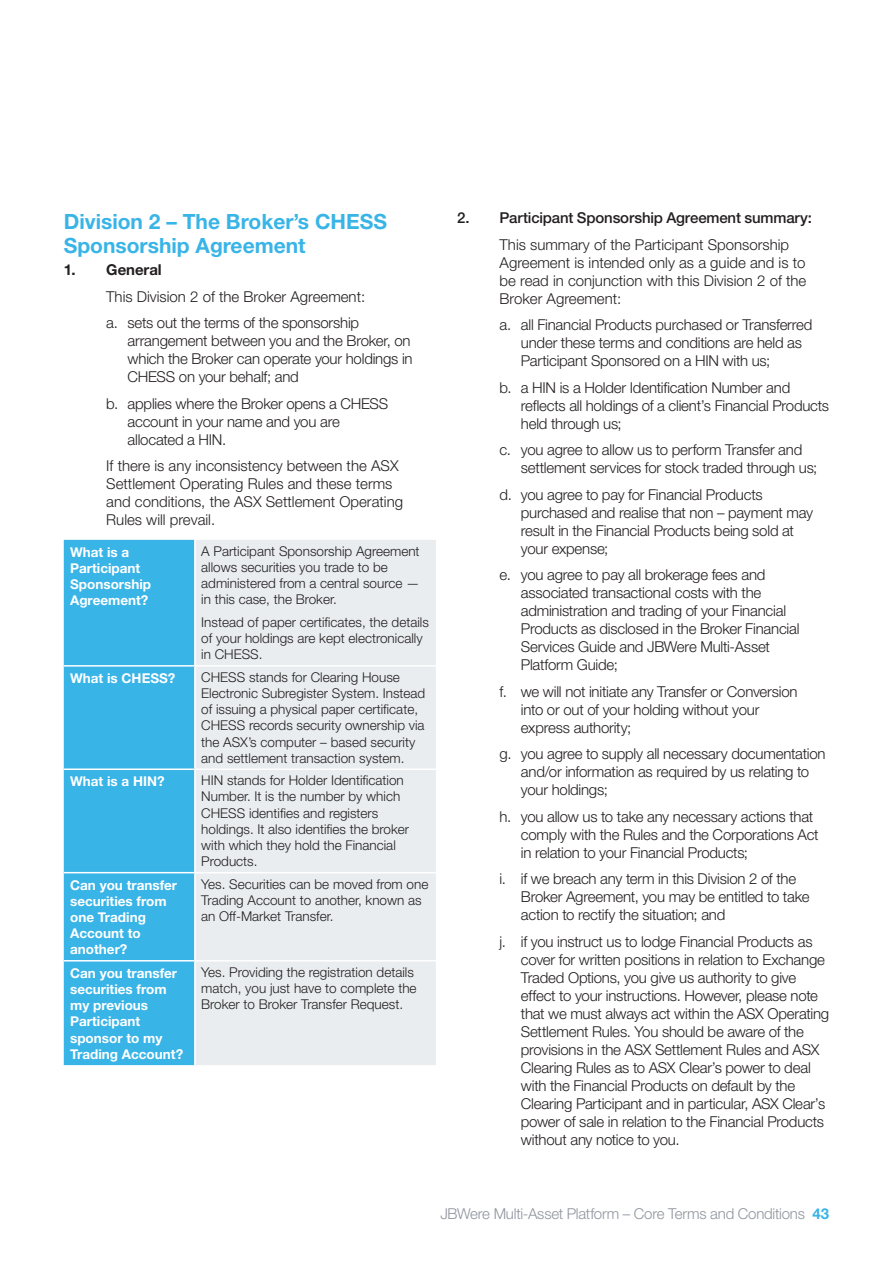
<style>
.page{position:relative;width:893px;height:1263px;background:#fff}
.page>*{position:absolute;margin:0;border:0;box-sizing:border-box;transform-origin:0 0}
._02D_-_Heading_2_Cya{font:700 21px/24px "Helvetica Neue";color:#39b4e7}
.Body_copy_indent{font:300 15px/18px "Helvetica Neue LT Pro";letter-spacing:-.015em;color:#231f20}
.t1{font:300 15px "Helvetica Neue LT Pro";letter-spacing:-.015em;color:#8f959d}
.t2{font:500 15px "Helvetica Neue LT Pro";letter-spacing:-.01em;color:#231f20}
.t3{font:700 15px "Helvetica Neue LT Pro";letter-spacing:-.005em;color:#231f20}
._14A_-_Table_Body_Te{font:300 13.5px/16.2px "Helvetica Neue LT Pro";color:#231f20}
._13C_-_Table_Heading{font:700 13.5px/16.2px "Helvetica Neue";color:#fff}
.s1{font-weight:700;color:#39b4e7}
</style>
<div class="page">
<div style="left:64px;top:540px;width:130px;height:525px;background:#39b4e7"></div>
<div style="left:196px;top:540px;width:240px;height:525px;background:#e9edf0"></div>
<hr style="left:64px;top:665px;width:131px;height:2px;background:#fff">
<hr style="left:195px;top:665px;width:241px;height:2px;background:#fff">
<hr style="left:64px;top:768px;width:131px;height:2px;background:#fff">
<hr style="left:195px;top:768px;width:241px;height:2px;background:#fff">
<hr style="left:64px;top:872px;width:131px;height:1px;background:#fff">
<hr style="left:195px;top:872px;width:241px;height:1px;background:#fff">
<hr style="left:64px;top:960px;width:131px;height:1px;background:#fff">
<hr style="left:195px;top:960px;width:241px;height:1px;background:#fff">
<p class="_02D_-_Heading_2_Cya" style="left:64px;top:209px;width:325px">Division 2 – The Broker’s CHESS<br>Sponsorship Agreement</p>
<p class="t3" style="left:64px;top:261px;width:100px">1. General</p>
<p class="Body_copy_indent" style="left:106px;top:287px;width:260px">This Division 2 of the Broker Agreement:</p>
<p class="Body_copy_indent" style="left:128px;top:314px;width:287px;text-indent:-21px">a. sets out the terms of the sponsorship arrangement between you and the Broker, on which the Broker can operate your holdings in CHESS on your behalf; and</p>
<p class="Body_copy_indent" style="left:128px;top:394px;width:262px;text-indent:-21px">b. applies where the Broker opens a CHESS account in your name and you are allocated a HIN.</p>
<p class="Body_copy_indent" style="left:106px;top:457px;width:298px">If there is any inconsistency between the ASX Settlement Operating Rules and these terms and conditions, the ASX Settlement Operating Rules will prevail.</p>
<p class="_13C_-_Table_Heading" style="left:70px;top:544px;width:82px">What is a<br>Participant<br>Sponsorship<br>Agreement?</p>
<p class="_14A_-_Table_Body_Te" style="left:201px;top:543px;width:220px">A Participant Sponsorship Agreement allows securities you trade to be administered from a central source — in this case, the Broker.</p>
<p class="_14A_-_Table_Body_Te" style="left:201px;top:614px;width:229px">Instead of paper certificates, the details of your holdings are kept electronically in CHESS.</p>
<p class="_13C_-_Table_Heading" style="left:70px;top:669px;width:107px">What is CHESS?</p>
<p class="_14A_-_Table_Body_Te" style="left:201px;top:669px;width:226px">CHESS stands for Clearing House Electronic Subregister System. Instead of issuing a physical paper certificate, CHESS records security ownership via the ASX’s computer – based security and settlement transaction system.</p>
<p class="_13C_-_Table_Heading" style="left:70px;top:773px;width:96px">What is a HIN?</p>
<p class="_14A_-_Table_Body_Te" style="left:201px;top:772px;width:209px">HIN stands for Holder Identification<br>Number. It is the number by which<br>CHESS identifies and registers holdings. It also identifies the broker with which they hold the Financial<br>Products.</p>
<p class="_13C_-_Table_Heading" style="left:70px;top:876px;width:109px">Can you transfer securities from one Trading<br>Account to another?</p>
<p class="_14A_-_Table_Body_Te" style="left:201px;top:875px;width:229px">Yes. Securities can be moved from one<br>Trading Account to another, known as an Off-Market Transfer.</p>
<p class="_13C_-_Table_Heading" style="left:70px;top:964px;width:115px">Can you transfer securities from my previous<br>Participant sponsor to my<br>Trading Account?</p>
<p class="_14A_-_Table_Body_Te" style="left:201px;top:964px;width:217px">Yes. Providing the registration details match, you just have to complete the<br>Broker to Broker Transfer Request.</p>
<p class="t2" style="left:457px;top:209px;width:356px">2. Participant Sponsorship Agreement summary:</p>
<p class="Body_copy_indent" style="left:500px;top:235px;width:308px">This summary of the Participant Sponsorship Agreement is intended only as a guide and is to be read in conjunction with this Division 2 of the Broker Agreement:</p>
<p class="Body_copy_indent" style="left:521px;top:316px;width:293px;text-indent:-21px">a. all Financial Products purchased or Transferred under these terms and conditions are held as<br>Participant Sponsored on a HIN with us;</p>
<p class="Body_copy_indent" style="left:521px;top:378px;width:310px;text-indent:-21px">b. a HIN is a Holder Identification Number and reflects all holdings of a client’s Financial Products held through us;</p>
<p class="Body_copy_indent" style="left:521px;top:441px;width:298px;text-indent:-21px">c. you agree to allow us to perform Transfer and settlement services for stock traded through us;</p>
<p class="Body_copy_indent" style="left:521px;top:485px;width:294px;text-indent:-21px">d. you agree to pay for Financial Products purchased and realise that non – payment may result in the Financial Products being sold at your expense;</p>
<p class="Body_copy_indent" style="left:521px;top:566px;width:280px;text-indent:-21px">e. you agree to pay all brokerage fees and associated transactional costs with the administration and trading of your Financial Products as disclosed in the Broker Financial Services Guide and JBWere Multi-Asset Platform Guide;</p>
<p class="Body_copy_indent" style="left:521px;top:682px;width:278px;text-indent:-21px">f. we will not initiate any Transfer or Conversion into or out of your holding without your express authority;</p>
<p class="Body_copy_indent" style="left:521px;top:745px;width:306px;text-indent:-21px">g. you agree to supply all necessary documentation and/or information as required by us relating to your holdings;</p>
<p class="Body_copy_indent" style="left:521px;top:807px;width:299px;text-indent:-21px">h. you allow us to take any necessary actions that comply with the Rules and the Corporations Act in relation to your Financial Products;</p>
<p class="Body_copy_indent" style="left:521px;top:870px;width:290px;text-indent:-21px">i. if we breach any term in this Division 2 of the<br>Broker Agreement, you may be entitled to take action to rectify the situation; and</p>
<p class="Body_copy_indent" style="left:521px;top:932px;width:310px;text-indent:-21px">j. if you instruct us to lodge Financial Products as cover for written positions in relation to Exchange Traded Options, you give us authority to give effect to your instructions. However, please note that we must always act within the ASX Operating Settlement Rules. You should be aware of the provisions in the ASX Settlement Rules and ASX Clearing Rules as to ASX Clear’s power to deal with the Financial Products on default by the Clearing Participant and in particular, ASX Clear’s power of sale in relation to the Financial Products without any notice to you.</p>
<p class="t1" style="left:440px;top:1205px;width:390px">JBWere Multi-Asset Platform – Core Terms and Conditions <span class="s1">43</span></p>
</div>
